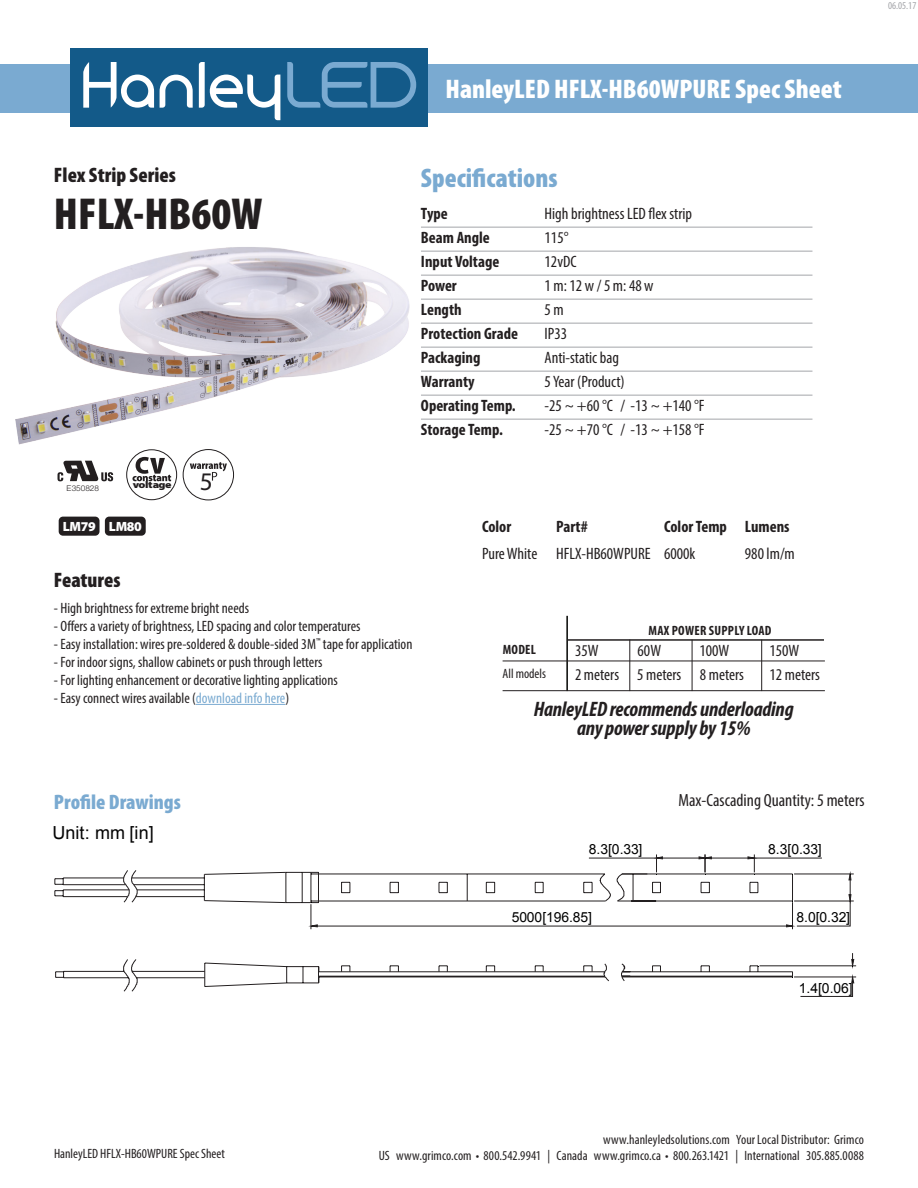
<style>
.page{position:relative;width:918px;height:1188px;background:#fff}
.page>*{position:absolute;margin:0;border:0;box-sizing:border-box;transform-origin:0 0}
.t1{font:900 condensed 45px "Myriad Pro";color:#231f20}
.t2{font:900 condensed 27px "Myriad Pro";color:#fff}
.t3{font:900 condensed 27px "Myriad Pro";color:#7aaad1}
.t4{font:25.35px "Myriad Pro";color:#231f20}
.t5{font:italic 700 condensed 21px/19.5px "Myriad Pro";letter-spacing:-.01em;color:#231f20;text-align:center}
.t6{font:900 condensed 21px "Myriad Pro";color:#231f20}
.t7{font:900 condensed 21px "Myriad Pro";color:#7aaad1}
.t8{font:18px "Arial";color:#030303}
.t9{font:condensed 17.7px "Myriad Pro";color:#231f20}
.t10{font:condensed 16.5px "Myriad Pro";color:#231f20}
.t11{font:700 condensed 16.5px "Myriad Pro";color:#231f20}
.t12{font:condensed 15px "Myriad Pro";color:#231f20}
.t13{font:13.95px "Arial";color:#000}
.t14{font:condensed 13.5px "Myriad Pro";letter-spacing:.005em;color:#231f20}
.t15{font:700 condensed 13.5px "Myriad Pro";letter-spacing:.02em;color:#231f20}
.t16{font:900 13.5px "Myriad Pro";letter-spacing:-.025em;color:#fff}
.t17{font:condensed 10.5px "Myriad Pro";color:#a4a5a9}
.t18{font:900 9.75px "Myriad Pro";letter-spacing:-.05em;color:#231f20;scale:1.21 1}
.t19{font:300 7.95px "Helvetica Neue";color:#231f20}
.s1{color:#7aaad1}
</style>
<div class="page">
<div style="left:0;top:64px;width:918px;height:49px;background:#7aaad1"></div>
<div style="left:70px;top:48px;width:358px;height:79px;background:#135a89"></div>
<svg style="left:160px;top:75px;width:33px;height:33px"></svg>
<svg style="left:199px;top:62px;width:81px;height:58px"></svg>
<svg style="left:287px;top:62px;width:129px;height:46px"></svg>
<svg style="left:83px;top:62px;width:71px;height:46px"></svg>
<hr style="left:421px;top:227px;width:391px;height:1px;background:#a4a5a9">
<hr style="left:421px;top:251px;width:391px;height:1px;background:#a4a5a9">
<hr style="left:421px;top:275px;width:391px;height:1px;background:#a4a5a9">
<hr style="left:421px;top:299px;width:391px;height:1px;background:#a4a5a9">
<hr style="left:421px;top:323px;width:391px;height:1px;background:#a4a5a9">
<hr style="left:421px;top:347px;width:391px;height:1px;background:#a4a5a9">
<hr style="left:421px;top:371px;width:391px;height:1px;background:#a4a5a9">
<hr style="left:421px;top:395px;width:391px;height:1px;background:#a4a5a9">
<hr style="left:421px;top:419px;width:391px;height:1px;background:#a4a5a9">
<hr style="left:196px;top:704px;width:89px;height:1px;background:#7aaad1">
<hr style="left:566px;top:616px;width:2px;height:75px;background:#040503">
<hr style="left:629px;top:640px;width:1px;height:51px;background:#231f20">
<hr style="left:692px;top:640px;width:1px;height:51px;background:#231f20">
<hr style="left:761px;top:640px;width:1px;height:51px;background:#231f20">
<hr style="left:567px;top:639px;width:257px;height:2px;background:#231f20">
<hr style="left:503px;top:661px;width:322px;height:1px;background:#231f20">
<hr style="left:503px;top:690px;width:322px;height:1px;background:#231f20">
<img style="left:15px;top:247px;width:395px;height:198px">
<svg style="left:663px;top:872px;width:191px;height:111px"></svg>
<svg style="left:656px;top:854px;width:166px;height:73px"></svg>
<svg style="left:55px;top:856px;width:608px;height:136px"></svg>
<svg style="left:58px;top:461px;width:55px;height:20px"></svg>
<div style="left:126px;top:449px;width:51px;height:51px;border:1px solid #231f20;border-radius:50%"></div>
<svg style="left:132px;top:457px;width:39px;height:24px"></svg>
<div style="left:183px;top:449px;width:51px;height:51px;border:1px solid #231f20;border-radius:50%"></div>
<svg style="left:190px;top:462px;width:37px;height:19px"></svg>
<div style="left:59px;top:517px;width:41px;height:19px;background:#231f20;border-radius:4px"></div>
<div style="left:105px;top:517px;width:41px;height:19px;background:#231f20;border-radius:4px"></div>
<p class="t17" style="left:888px;top:-1px;width:30px">06.05.17</p>
<p class="t2" style="left:446px;top:71px;width:398px">HanleyLED HFLX-HB60WPURE Spec Sheet</p>
<p class="t6" style="left:54px;top:162px;width:123px">Flex Strip Series</p>
<p class="t1" style="left:54px;top:185px;width:210px">HFLX-HB60W</p>
<p class="t3" style="left:421px;top:160px;width:138px">Specifications</p>
<p class="t11" style="left:421px;top:203px;width:28px">Type</p>
<p class="t11" style="left:421px;top:227px;width:70px">Beam Angle</p>
<p class="t11" style="left:421px;top:251px;width:80px">Input Voltage</p>
<p class="t11" style="left:421px;top:275px;width:37px">Power</p>
<p class="t11" style="left:421px;top:299px;width:42px">Length</p>
<p class="t11" style="left:421px;top:323px;width:99px">Protection Grade</p>
<p class="t11" style="left:421px;top:347px;width:61px">Packaging</p>
<p class="t11" style="left:421px;top:371px;width:55px">Warranty</p>
<p class="t11" style="left:421px;top:395px;width:96px">Operating Temp.</p>
<p class="t11" style="left:421px;top:419px;width:83px">Storage Temp.</p>
<p class="t10" style="left:545px;top:204px;width:149px">High brightness LED flex strip</p>
<p class="t10" style="left:545px;top:228px;width:25px">115°</p>
<p class="t10" style="left:545px;top:252px;width:33px">12vDC</p>
<p class="t10" style="left:545px;top:276px;width:111px">1 m: 12 w / 5 m: 48 w</p>
<p class="t10" style="left:545px;top:300px;width:21px">5 m</p>
<p class="t10" style="left:545px;top:324px;width:24px">IP33</p>
<p class="t10" style="left:545px;top:348px;width:76px">Anti-static bag</p>
<p class="t10" style="left:545px;top:372px;width:82px">5 Year (Product)</p>
<p class="t10" style="left:545px;top:396px;width:161px">-25 ~ +60 °C / -13 ~ +140 °F</p>
<p class="t10" style="left:545px;top:420px;width:161px">-25 ~ +70 °C / -13 ~ +158 °F</p>
<p class="t19" style="left:66px;top:484px;width:34px">E350828</p>
<p class="t18" style="left:133px;top:479px;width:34px">voltage</p>
<p class="t4" style="left:200px;top:466px;width:15px">5</p>
<p class="t16" style="left:63px;top:517px;width:35px">LM79</p>
<p class="t16" style="left:109px;top:517px;width:35px">LM80</p>
<p class="t6" style="left:54px;top:567px;width:68px">Features</p>
<p class="t12" style="left:54px;top:599px;width:197px">- High brightness for extreme bright needs</p>
<p class="t12" style="left:54px;top:617px;width:308px">- Offers a variety of brightness, LED spacing and color temperatures</p>
<p class="t12" style="left:54px;top:635px;width:360px">- Easy installation: wires pre-soldered &amp; double-sided 3M<sup>™</sup> tape for application</p>
<p class="t12" style="left:54px;top:653px;width:270px">- For indoor signs, shallow cabinets or push through letters</p>
<p class="t12" style="left:54px;top:671px;width:285px">- For lighting enhancement or decorative lighting applications</p>
<p class="t12" style="left:54px;top:689px;width:237px">- Easy connect wires available (<span class="s1">download info here</span>)</p>
<p class="t11" style="left:482px;top:516px;width:31px">Color</p>
<p class="t11" style="left:556px;top:516px;width:33px">Part#</p>
<p class="t11" style="left:664px;top:516px;width:64px">Color Temp</p>
<p class="t11" style="left:745px;top:516px;width:46px">Lumens</p>
<p class="t10" style="left:482px;top:543px;width:57px">Pure White</p>
<p class="t10" style="left:556px;top:543px;width:96px">HFLX-HB60WPURE</p>
<p class="t10" style="left:664px;top:543px;width:33px">6000k</p>
<p class="t10" style="left:745px;top:543px;width:51px">980 lm/m</p>
<p class="t15" style="left:649px;top:622px;width:124px">MAX POWER SUPPLY LOAD</p>
<p class="t15" style="left:503px;top:641px;width:35px">MODEL</p>
<p class="t10" style="left:770px;top:641px;width:31px">150W</p>
<p class="t10" style="left:770px;top:665px;width:52px">12 meters</p>
<p class="t5" style="left:534px;top:699px;width:261px">HanleyLED recommends underloading any power supply by 15%</p>
<p class="t10" style="left:575px;top:641px;width:25px">35W</p>
<p class="t10" style="left:575px;top:665px;width:46px">2 meters</p>
<p class="t10" style="left:638px;top:641px;width:25px">60W</p>
<p class="t10" style="left:637px;top:665px;width:46px">5 meters</p>
<p class="t10" style="left:700px;top:641px;width:31px">100W</p>
<p class="t10" style="left:700px;top:665px;width:46px">8 meters</p>
<p class="t14" style="left:503px;top:665px;width:45px">All models</p>
<p class="t7" style="left:54px;top:789px;width:128px">Profile Drawings</p>
<p class="t8" style="left:53px;top:821px;width:103px">Unit: mm [in]</p>
<p class="t9" style="left:679px;top:790px;width:187px">Max-Cascading Quantity: 5 meters</p>
<p class="t13" style="left:589px;top:840px;width:55px">8.3[0.33]</p>
<p class="t13" style="left:768px;top:840px;width:55px">8.3[0.33]</p>
<p class="t13" style="left:512px;top:908px;width:82px">5000[196.85]</p>
<p class="t13" style="left:796px;top:908px;width:55px">8.0[0.32]</p>
<p class="t13" style="left:799px;top:979px;width:55px">1.4[0.06]</p>
<p class="t14" style="left:54px;top:1145px;width:172px">HanleyLED HFLX-HB60WPURE Spec Sheet</p>
<p class="t14" style="left:603px;top:1132px;width:262px">www.hanleyledsolutions.com Your Local Distributor: Grimco</p>
<p class="t14" style="left:379px;top:1148px;width:487px">US www.grimco.com • 800.542.9941 | Canada www.grimco.ca • 800.263.1421 | International 305.885.0088</p>
</div>
